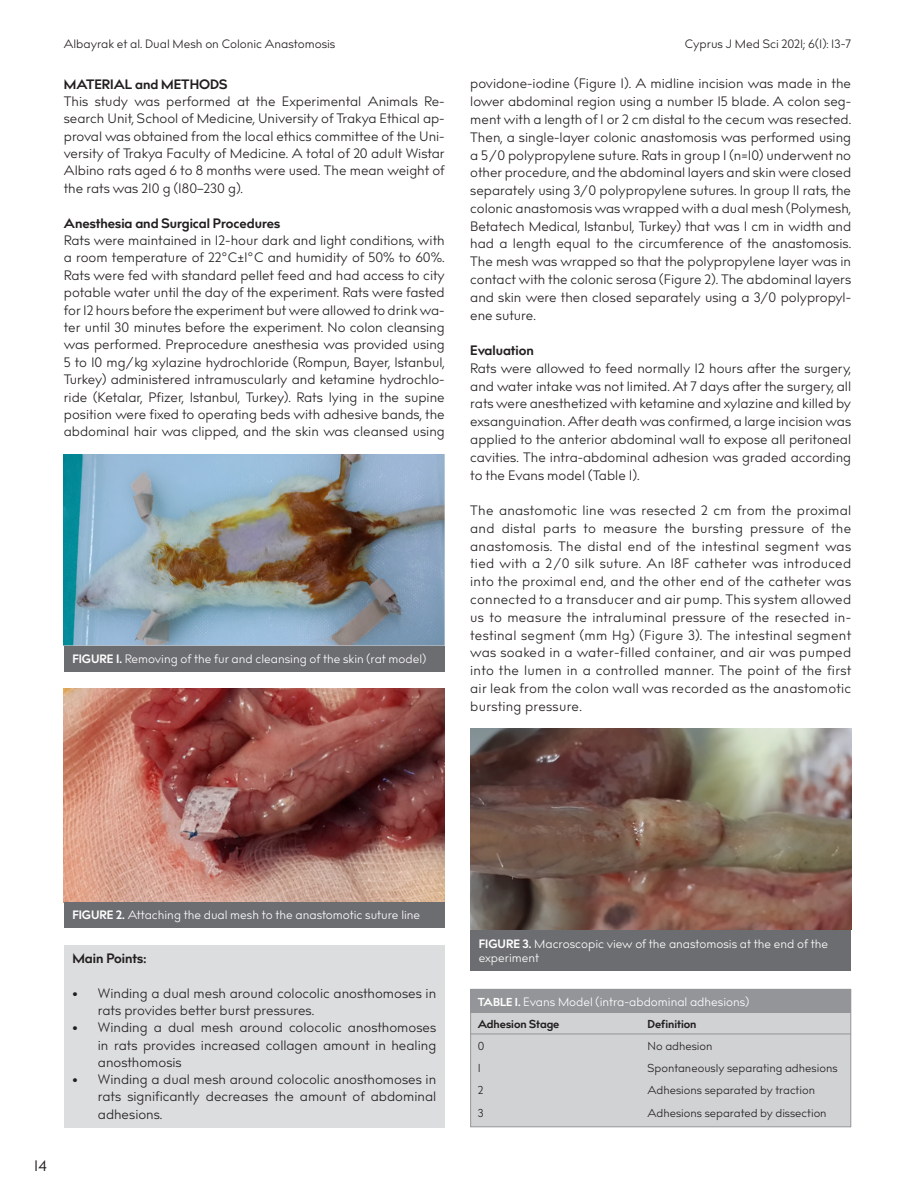
<style>
.page{position:relative;width:915px;height:1191px;background:#fff}
.page>*{position:absolute;margin:0;border:0;box-sizing:border-box;transform-origin:0 0}
.t1{font:15px "billcorporatenarrow";color:#231f20}
.t2{font:13.5px/17.7px "billcorporatenarrow";color:#231f20;text-align:justify}
.t3{font:700 13.5px "billcorporatenarrow";color:#231f20}
.t4{font:12px/14.4px "billcorporatenarrow";color:#fff}
.t5{font:12px "billcorporatenarrow";color:#231f20}
.t6{font:11.4px "billcorporatenarrow";color:#231f20}
.t7{font:700 11.4px "billcorporatenarrow";color:#231f20}
.s1{font-weight:700}
.s2{font-weight:700;font-size:11.4px}
</style>
<div class="page">
<div style="left:64px;top:945px;width:380px;height:182px;background:#dcdddf"></div>
<img style="left:64px;top:689px;width:380px;height:212px">
<div style="left:64px;top:901px;width:380px;height:26px;background:#6c6d70"></div>
<img style="left:470px;top:728px;width:380px;height:201px">
<div style="left:470px;top:930px;width:380px;height:40px;background:#6c6d70"></div>
<img style="left:64px;top:454px;width:380px;height:191px">
<div style="left:64px;top:646px;width:380px;height:26px;background:#6c6d70"></div>
<div style="left:470px;top:989px;width:380px;height:138px;background:#d1d2d4;border:1px solid #939598"></div>
<div style="left:470px;top:989px;width:380px;height:23px;background:#939598"></div>
<hr style="left:470px;top:1033px;width:380px;height:1px;background:#939598">
<p class="t5" style="left:64px;top:36px;width:273px">Albayrak et al. Dual Mesh on Colonic Anastomosis</p>
<p class="t5" style="left:684px;top:36px;width:168px">Cyprus J Med Sci 2021; 6(1): 13-7</p>
<p class="t3" style="left:64px;top:74px;width:165px">MATERIAL and METHODS</p>
<p class="t2" style="left:64px;top:93px;width:382px">This study was performed at the Experimental Animals Re&shy;search Unit, School of Medicine, University of Trakya Ethical ap&shy;proval was obtained from the local ethics committee of the Uni&shy;versity of Trakya Faculty of Medicine. A total of 20 adult Wistar Albino rats aged 6 to 8 months were used. The mean weight of the rats was 210 g (180–230 g).</p>
<p class="t3" style="left:64px;top:213px;width:218px">Anesthesia and Surgical Procedures</p>
<p class="t2" style="left:64px;top:232px;width:382px">Rats were maintained in 12-hour dark and light conditions, with a room temperature of 22°C±1°C and humidity of 50% to 60%.<br>Rats were fed with standard pellet feed and had access to city potable water until the day of the experiment. Rats were fasted for 12 hours before the experiment but were allowed to drink wa&shy;ter until 30 minutes before the experiment. No colon cleansing was performed. Preprocedure anesthesia was provided using 5 to 10 mg/kg xylazine hydrochloride (Rompun, Bayer, Istanbul, Turkey) administered intramuscularly and ketamine hydrochlo&shy;ride (Ketalar, Pfizer, Istanbul, Turkey). Rats lying in the supine position were fixed to operating beds with adhesive bands, the abdominal hair was clipped, and the skin was cleansed using</p>
<p class="t4" style="left:72px;top:652px;width:355px"><span class="s1">FIGURE 1.</span> Removing of the fur and cleansing of the skin (rat model)</p>
<p class="t2" style="left:470px;top:75px;width:382px">povidone-iodine (Figure 1). A midline incision was made in the lower abdominal region using a number 15 blade. A colon seg&shy;ment with a length of 1 or 2 cm distal to the cecum was resected.<br>Then, a single-layer colonic anastomosis was performed using a 5/0 polypropylene suture. Rats in group I (n=10) underwent no other procedure, and the abdominal layers and skin were closed separately using 3/0 polypropylene sutures. In group II rats, the colonic anastomosis was wrapped with a dual mesh (Polymesh, Betatech Medical, Istanbul, Turkey) that was 1 cm in width and had a length equal to the circumference of the anastomosis.<br>The mesh was wrapped so that the polypropylene layer was in contact with the colonic serosa (Figure 2). The abdominal layers and skin were then closed separately using a 3/0 polypropyl&shy;ene suture.</p>
<p class="t3" style="left:470px;top:341px;width:65px">Evaluation</p>
<p class="t2" style="left:470px;top:360px;width:382px">Rats were allowed to feed normally 12 hours after the surgery, and water intake was not limited. At 7 days after the surgery, all rats were anesthetized with ketamine and xylazine and killed by exsanguination. After death was confirmed, a large incision was applied to the anterior abdominal wall to expose all peritoneal cavities. The intra-abdominal adhesion was graded according to the Evans model (Table 1).</p>
<p class="t2" style="left:470px;top:502px;width:382px">The anastomotic line was resected 2 cm from the proximal and distal parts to measure the bursting pressure of the anastomosis. The distal end of the intestinal segment was tied with a 2/0 silk suture. An 18F catheter was introduced into the proximal end, and the other end of the catheter was connected to a transducer and air pump. This system allowed us to measure the intraluminal pressure of the resected in&shy;testinal segment (mm Hg) (Figure 3). The intestinal segment was soaked in a water-filled container, and air was pumped into the lumen in a controlled manner. The point of the first air leak from the colon wall was recorded as the anastomotic bursting pressure.</p>
<p class="t1" style="left:34px;top:1154px;width:14px">14</p>
<p class="t4" style="left:72px;top:908px;width:349px"><span class="s1">FIGURE 2.</span> Attaching the dual mesh to the anastomotic suture line</p>
<p class="t3" style="left:72px;top:949px;width:75px">Main Points:</p>
<p class="t2" style="left:98px;top:985px;width:340px;line-height:17.2px;text-indent:-26px">• Winding a dual mesh around colocolic anosthomoses in rats provides better burst pressures.</p>
<p class="t2" style="left:98px;top:1019px;width:340px;line-height:17.2px;text-indent:-26px">• Winding a dual mesh around colocolic anosthomoses in rats provides increased collagen amount in healing anosthomosis</p>
<p class="t2" style="left:98px;top:1071px;width:340px;line-height:17.2px;text-indent:-26px">• Winding a dual mesh around colocolic anosthomoses in rats significantly decreases the amount of abdominal adhesions.</p>
<p class="t4" style="left:478px;top:936px;width:351px"><span class="s1">FIGURE 3.</span> Macroscopic view of the anastomosis at the end of the experiment</p>
<p class="t4" style="left:477px;top:994px;width:273px"><span class="s2">TABLE 1.</span> Evans Model (intra-abdominal adhesions)</p>
<p class="t7" style="left:477px;top:1015px;width:83px">Adhesion Stage</p>
<p class="t7" style="left:647px;top:1015px;width:50px">Definition</p>
<p class="t6" style="left:477px;top:1037px;width:8px">0</p>
<p class="t6" style="left:647px;top:1037px;width:66px">No adhesion</p>
<p class="t6" style="left:477px;top:1060px;width:5px">1</p>
<p class="t6" style="left:647px;top:1060px;width:191px">Spontaneously separating adhesions</p>
<p class="t6" style="left:477px;top:1082px;width:7px">2</p>
<p class="t6" style="left:647px;top:1082px;width:169px">Adhesions separated by traction</p>
<p class="t6" style="left:477px;top:1104px;width:7px">3</p>
<p class="t6" style="left:647px;top:1104px;width:180px">Adhesions separated by dissection</p>
</div>
